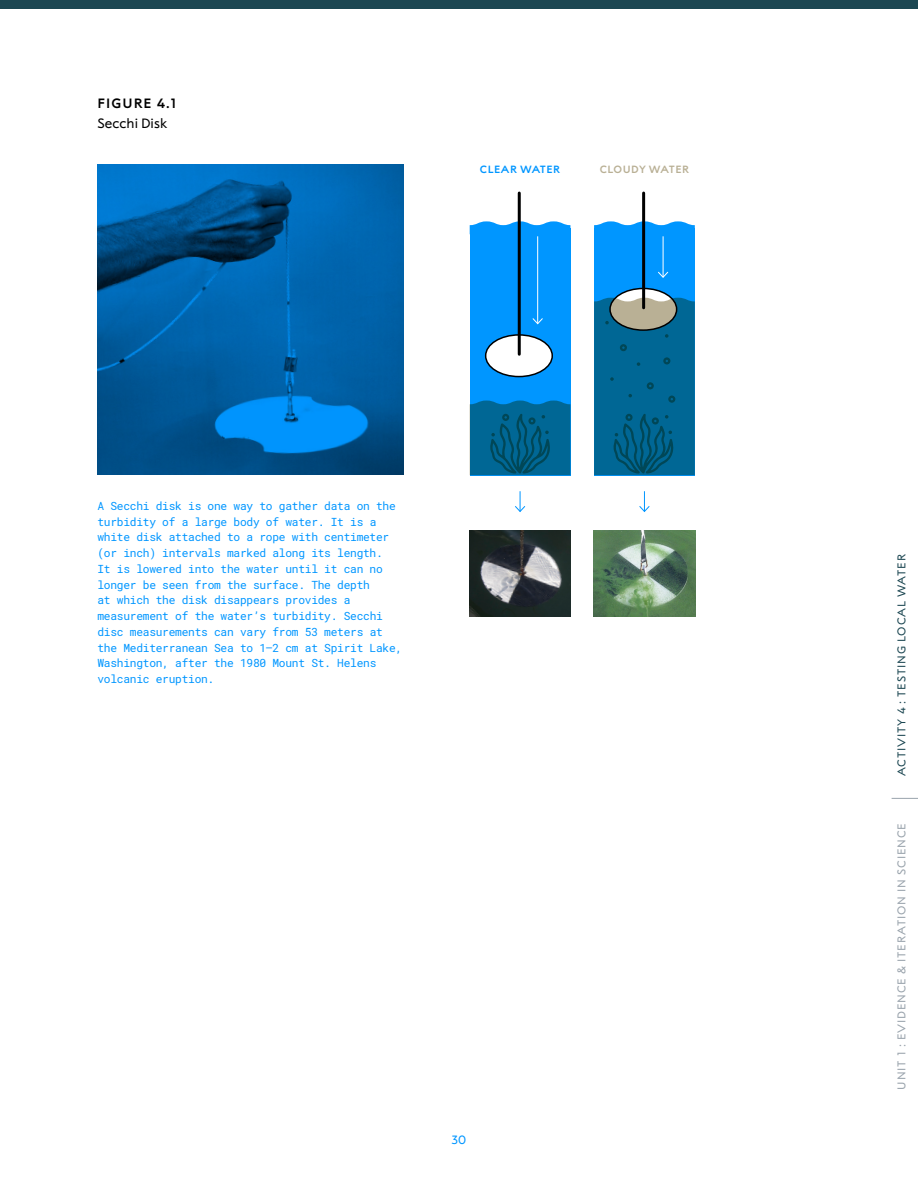
<style>
.page{position:relative;width:918px;height:1188px;background:#fff}
.page>*{position:absolute;margin:0;border:0;box-sizing:border-box;transform-origin:0 0}
.t1{font:13.5px "Alfred Sans";color:#000}
.t2{font:700 13.5px "Alfred Sans";letter-spacing:.075em;color:#000}
.t3{font:12px "Alfred Sans";color:#0096ff}
.t4{font:11.25px/15.8px "Roboto Mono";letter-spacing:-.025em;color:#0096ff}
.t5{font:11.25px "Alfred Sans";letter-spacing:.075em;color:#99a3ac}
.t6{font:11.25px "Alfred Sans";letter-spacing:.075em;color:#1c4752}
.t7{font:700 10.5px "Alfred Sans";letter-spacing:.05em;color:#b9b095}
.t8{font:700 10.5px "Alfred Sans";letter-spacing:.05em;color:#0096ff}
</style>
<div class="page">
<svg style="left:892px;top:798px;width:26px;height:1px"></svg>
<div style="left:0;top:0;width:918px;height:8px;background:#1c4752"></div>
<img style="left:594px;top:530px;width:101px;height:86px">
<div style="left:594px;top:228px;width:101px;height:247px;background:#0096ff"></div>
<hr style="left:663px;top:236px;width:1px;height:41px;background:#fff">
<svg style="left:658px;top:271px;width:11px;height:7px"></svg>
<svg style="left:594px;top:221px;width:101px;height:13px"></svg>
<svg style="left:610px;top:288px;width:67px;height:42px"></svg>
<div style="left:609px;top:288px;width:68px;height:43px;border:2px solid #000;border-radius:50%"></div>
<hr style="left:642px;top:193px;width:3px;height:115px;background:#000">
<svg style="left:639px;top:491px;width:11px;height:21px"></svg>
<svg style="left:594px;top:298px;width:101px;height:177px;background:#116b8f"></svg>
<img style="left:470px;top:530px;width:101px;height:86px">
<div style="left:470px;top:228px;width:100px;height:247px;background:#0096ff"></div>
<hr style="left:537px;top:236px;width:1px;height:88px;background:#fff">
<svg style="left:532px;top:317px;width:11px;height:8px"></svg>
<svg style="left:470px;top:221px;width:100px;height:13px"></svg>
<div style="left:486px;top:335px;width:66px;height:42px;background:#fff;border-radius:50%"></div>
<div style="left:485px;top:334px;width:68px;height:43px;border:2px solid #000;border-radius:50%"></div>
<hr style="left:518px;top:193px;width:3px;height:161px;background:#000">
<svg style="left:470px;top:401px;width:100px;height:74px;background:#00628d"></svg>
<svg style="left:515px;top:491px;width:11px;height:21px"></svg>
<img style="left:98px;top:165px;width:306px;height:310px">
<p class="t2" style="left:98px;top:96px;width:81px">FIGURE 4.1</p>
<p class="t1" style="left:98px;top:115px;width:71px">Secchi Disk</p>
<p class="t8" style="left:480px;top:164px;width:82px">CLEAR WATER</p>
<p class="t7" style="left:600px;top:164px;width:91px">CLOUDY WATER</p>
<p class="t4" style="left:98px;top:497px;width:306px">A Secchi disk is one way to gather data on the turbidity of a large body of water. It is a white disk attached to a rope with centimeter (or inch) intervals marked along its length.<br>It is lowered into the water until it can no longer be seen from the surface. The depth<br>at which the disk disappears provides a measurement of the water’s turbidity. Secchi disc measurements can vary from 53 meters at the Mediterranean Sea to 1–2 cm at Spirit Lake, Washington, after the 1980 Mount St. Helens volcanic eruption.</p>
<p class="t3" style="left:452px;top:1133px;width:16px">30</p>
<p class="t6" style="left:895px;top:776px;width:224px;rotate:-90deg">ACTIVITY 4 : TESTING LOCAL WATER</p>
<p class="t5" style="left:895px;top:1090px;width:268px;rotate:-90deg">UNIT 1 : EVIDENCE &amp; ITERATION IN SCIENCE</p>
</div>
